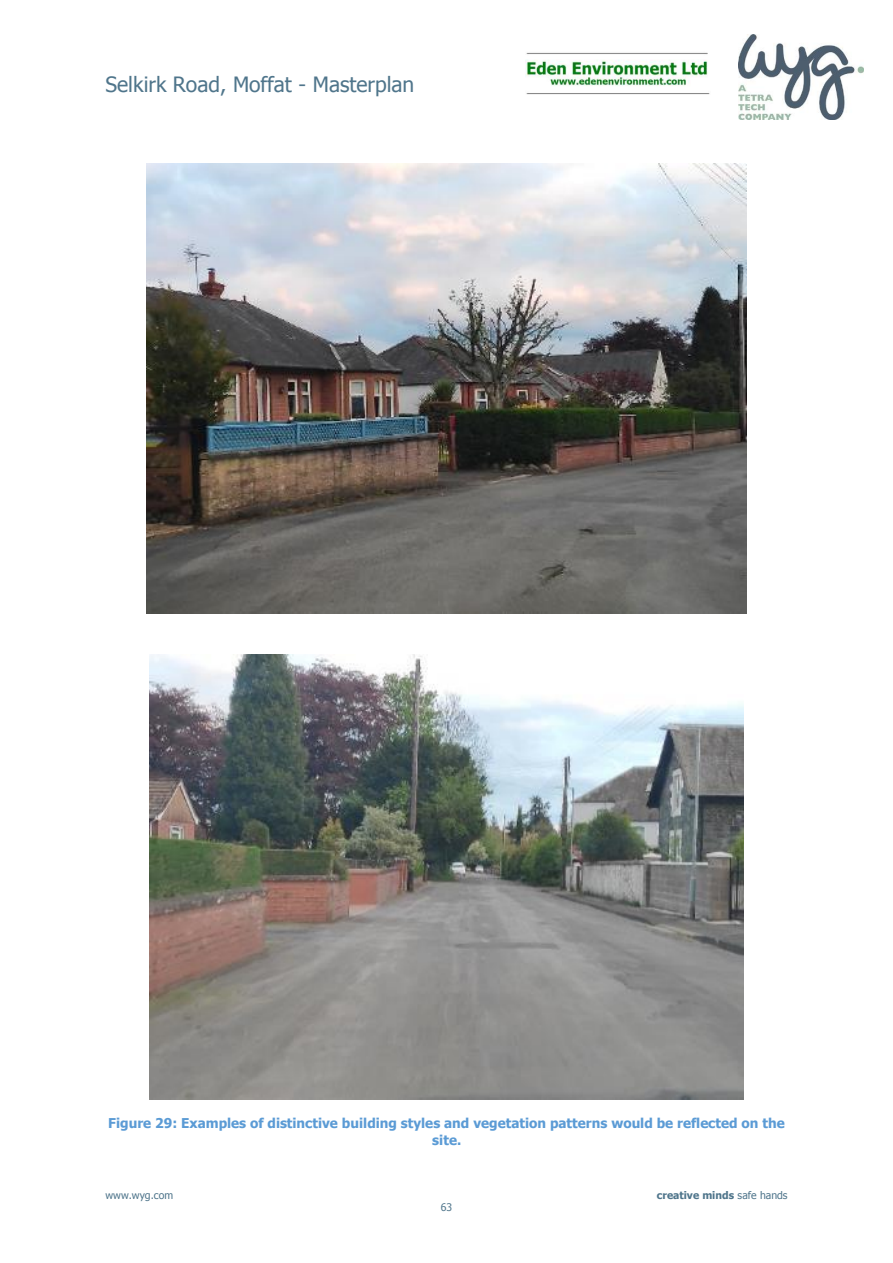
<style>
.page{position:relative;width:893px;height:1263px;background:#fff}
.page>*{position:absolute;margin:0;border:0;box-sizing:border-box;transform-origin:0 0}
.t1{font:21px "Tahoma";color:#4f758b}
.t2{font:700 13.5px/16.4px "Tahoma";color:#5b9bd5;text-align:center}
.t3{font:700 10.5px "Tahoma";letter-spacing:.005em;color:#4f758b}
.t4{font:10.5px "Tahoma";color:#4f758b}
.s1{font-weight:400}
</style>
<div class="page">
<img style="left:526px;top:52px;width:184px;height:43px">
<img style="left:738px;top:35px;width:125px;height:85px">
<img style="left:146px;top:164px;width:600px;height:450px">
<img style="left:150px;top:654px;width:593px;height:445px">
<h1 class="t1" style="left:106px;top:71px;width:310px">Selkirk Road, Moffat - Masterplan</h1>
<p class="t2" style="left:108px;top:1115px;width:678px">Figure 29: Examples of distinctive building styles and vegetation patterns would be reflected on the site.</p>
<p class="t4" style="left:106px;top:1188px;width:69px">www.wyg.com</p>
<p class="t3" style="left:657px;top:1188px;width:132px">creative minds <span class="s1">safe hands</span></p>
<p class="t4" style="left:441px;top:1201px;width:13px">63</p>
</div>
